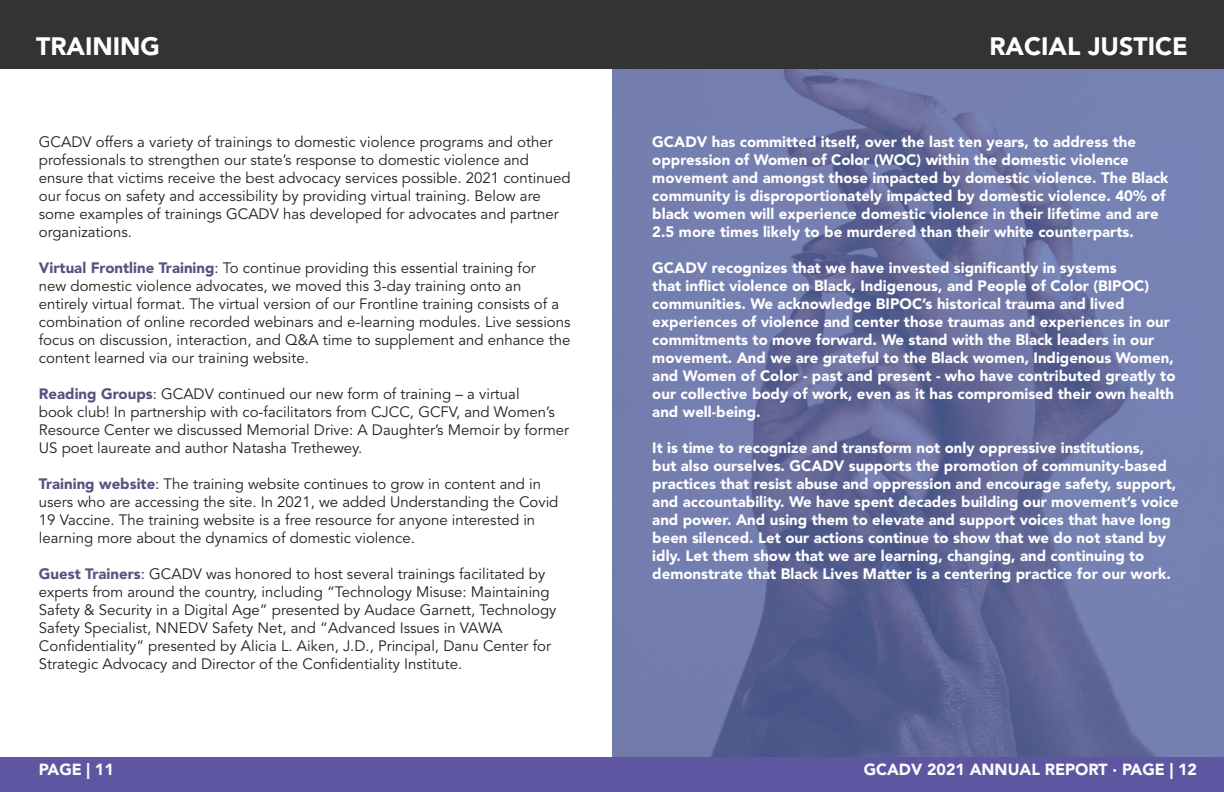
<style>
.page{position:relative;width:1224px;height:792px;background:#fff}
.page>*{position:absolute;margin:0;border:0;box-sizing:border-box;transform-origin:0 0}
.t1{font:900 25px "Avenir LT Std";color:#fff}
.t2{font:900 16px "Avenir LT Std";color:#fcfdfd}
.t3{font:900 16px "Avenir LT Std";color:#fcfcfc}
.Avenir_Body_15{font:15px/18px "Avenir LT Std";color:#231f20}
.Avenir_Body_15-2{font:900 15px/18px "Avenir LT Std";color:#fff}
.s1{font-weight:900;color:#555380}
</style>
<div class="page">
<img style="left:612px;top:68px;width:612px;height:689px">
<div style="left:0;top:0;width:1224px;height:68px;background:#323332"></div>
<div style="left:0;top:757px;width:1224px;height:35px;background:#5f56a2"></div>
<p class="t1" style="left:36px;top:31px;width:126px">TRAINING</p>
<p class="t1" style="left:989px;top:31px;width:200px">RACIAL JUSTICE</p>
<p class="Avenir_Body_15" style="left:39px;top:133px;width:533px">GCADV offers a variety of trainings to domestic violence programs and other professionals to strengthen our state’s response to domestic violence and ensure that victims receive the best advocacy services possible. 2021 continued our focus on safety and accessibility by providing virtual training. Below are some examples of trainings GCADV has developed for advocates and partner organizations.</p>
<p class="Avenir_Body_15" style="left:39px;top:259px;width:533px"><span class="s1">Virtual Frontline Training</span>: To continue providing this essential training for<br>new domestic violence advocates, we moved this 3-day training onto an entirely virtual format. The virtual version of our Frontline training consists of a combination of online recorded webinars and e-learning modules. Live sessions focus on discussion, interaction, and Q&amp;A time to supplement and enhance the content learned via our training website.</p>
<p class="Avenir_Body_15" style="left:39px;top:385px;width:532px"><span class="s1">Reading Groups</span>: GCADV continued our new form of training – a virtual<br>book club! In partnership with co-facilitators from CJCC, GCFV, and Women’s Resource Center we discussed Memorial Drive: A Daughter’s Memoir by former US poet laureate and author Natasha Trethewey.</p>
<p class="Avenir_Body_15" style="left:39px;top:475px;width:521px"><span class="s1">Training website</span>: The training website continues to grow in content and in users who are accessing the site. In 2021, we added Understanding the Covid 19 Vaccine. The training website is a free resource for anyone interested in learning more about the dynamics of domestic violence.</p>
<p class="Avenir_Body_15" style="left:39px;top:565px;width:519px"><span class="s1">Guest Trainers</span>: GCADV was honored to host several trainings facilitated by experts from around the country, including “Technology Misuse: Maintaining Safety &amp; Security in a Digital Age” presented by Audace Garnett, Technology Safety Specialist, NNEDV Safety Net, and “Advanced Issues in VAWA Confidentiality” presented by Alicia L. Aiken, J.D., Principal, Danu Center for Strategic Advocacy and Director of the Confidentiality Institute.</p>
<p class="Avenir_Body_15-2" style="left:652px;top:132px;width:518px">GCADV has committed itself, over the last ten years, to address the oppression of Women of Color (WOC) within the domestic violence movement and amongst those impacted by domestic violence. The Black community is disproportionately impacted by domestic violence. 40% of black women will experience domestic violence in their lifetime and are 2.5 more times likely to be murdered than their white counterparts.</p>
<p class="Avenir_Body_15-2" style="left:652px;top:258px;width:525px">GCADV recognizes that we have invested significantly in systems<br>that inflict violence on Black, Indigenous, and People of Color (BIPOC) communities. We acknowledge BIPOC’s historical trauma and lived experiences of violence and center those traumas and experiences in our commitments to move forward. We stand with the Black leaders in our movement. And we are grateful to the Black women, Indigenous Women, and Women of Color - past and present - who have contributed greatly to our collective body of work, even as it has compromised their own health and well-being.</p>
<p class="Avenir_Body_15-2" style="left:652px;top:438px;width:528px">It is time to recognize and transform not only oppressive institutions,<br>but also ourselves. GCADV supports the promotion of community-based practices that resist abuse and oppression and encourage safety, support, and accountability. We have spent decades building our movement’s voice and power. And using them to elevate and support voices that have long been silenced. Let our actions continue to show that we do not stand by idly. Let them show that we are learning, changing, and continuing to demonstrate that Black Lives Matter is a centering practice for our work.</p>
<p class="t3" style="left:39px;top:760px;width:76px">PAGE | 11</p>
<p class="t2" style="left:855px;top:759px;width:335px">GCADV 2021 ANNUAL REPORT · PAGE | 12</p>
<p class="t2" style="left:864px;top:759px;width:335px">GCADV 2021 ANNUAL REPORT · PAGE | 12</p>
</div>
